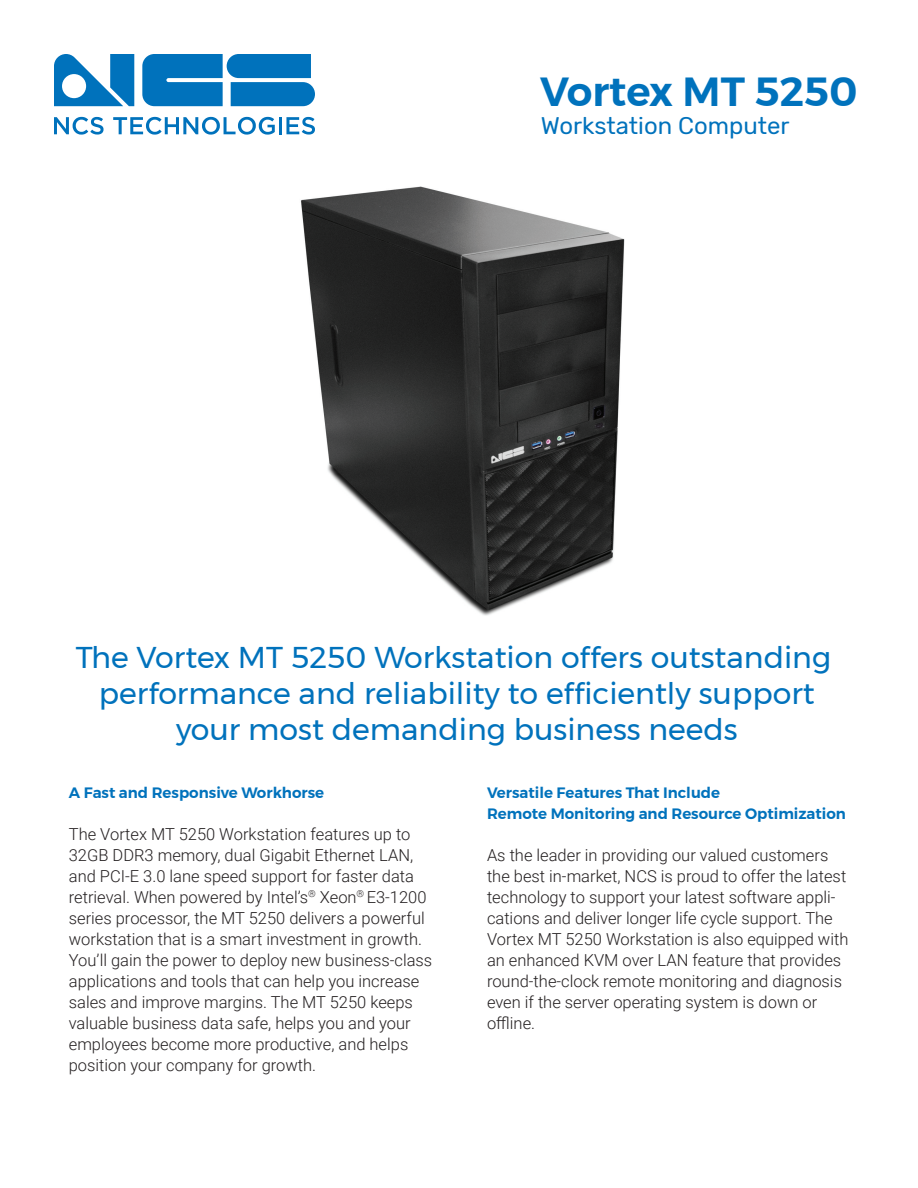
<style>
.page{position:relative;width:918px;height:1188px;background:#fff}
.page>*{position:absolute;margin:0;border:0;box-sizing:border-box;transform-origin:0 0}
.Heading_1_on_white{font:600 40.5px "Montserrat";color:#0072bc}
.P1_abstract{font:30px/36px "Montserrat";color:#0072bc;text-align:center}
.Caption_on_white{font:24px "Rubik";color:#0072bc}
.P1_column_text{font:300 16.5px/21px "Roboto";color:#231f20}
.P1_column_headers{font:600 15px "Montserrat";color:#0072bc}
</style>
<div class="page">
<img style="left:301px;top:186px;width:324px;height:430px">
<svg style="left:142px;top:54px;width:173px;height:52px;background:#2184c4"></svg>
<svg style="left:54px;top:54px;width:80px;height:52px"></svg>
<svg style="left:54px;top:117px;width:50px;height:18px"></svg>
<svg style="left:113px;top:117px;width:162px;height:18px"></svg>
<hr style="left:279px;top:117px;width:3px;height:17px;background:#0072bc">
<svg style="left:286px;top:117px;width:29px;height:18px"></svg>
<p class="Heading_1_on_white" style="left:540px;top:59px;width:319px">Vortex MT 5250</p>
<p class="Caption_on_white" style="left:541px;top:112px;width:250px">Workstation Computer</p>
<p class="P1_abstract" style="left:76px;top:639px;width:757px">The Vortex MT 5250 Workstation offers outstanding performance and reliability to efficiently support your most demanding business needs</p>
<p class="P1_column_headers" style="left:69px;top:781px;width:257px">A Fast and Responsive Workhorse</p>
<p class="P1_column_text" style="left:69px;top:823px;width:365px">The Vortex MT 5250 Workstation features up to 32GB DDR3 memory, dual Gigabit Ethernet LAN, and PCI-E 3.0 lane speed support for faster data retrieval. When powered by Intel’s<sup>®</sup> Xeon<sup>®</sup> E3-1200 series processor, the MT 5250 delivers a powerful workstation that is a smart investment in growth.<br>You’ll gain the power to deploy new business-class applications and tools that can help you increase sales and improve margins. The MT 5250 keeps valuable business data safe, helps you and your employees become more productive, and helps position your company for growth.</p>
<p class="P1_column_headers" style="left:487px;top:781px;width:235px">Versatile Features That Include</p>
<p class="P1_column_headers" style="left:487px;top:802px;width:360px">Remote Monitoring and Resource Optimization</p>
<p class="P1_column_text" style="left:487px;top:844px;width:363px">As the leader in providing our valued customers the best in-market, NCS is proud to offer the latest technology to support your latest software appli&shy;cations and deliver longer life cycle support. The Vortex MT 5250 Workstation is also equipped with an enhanced KVM over LAN feature that provides round-the-clock remote monitoring and diagnosis even if the server operating system is down or offline.</p>
</div>
